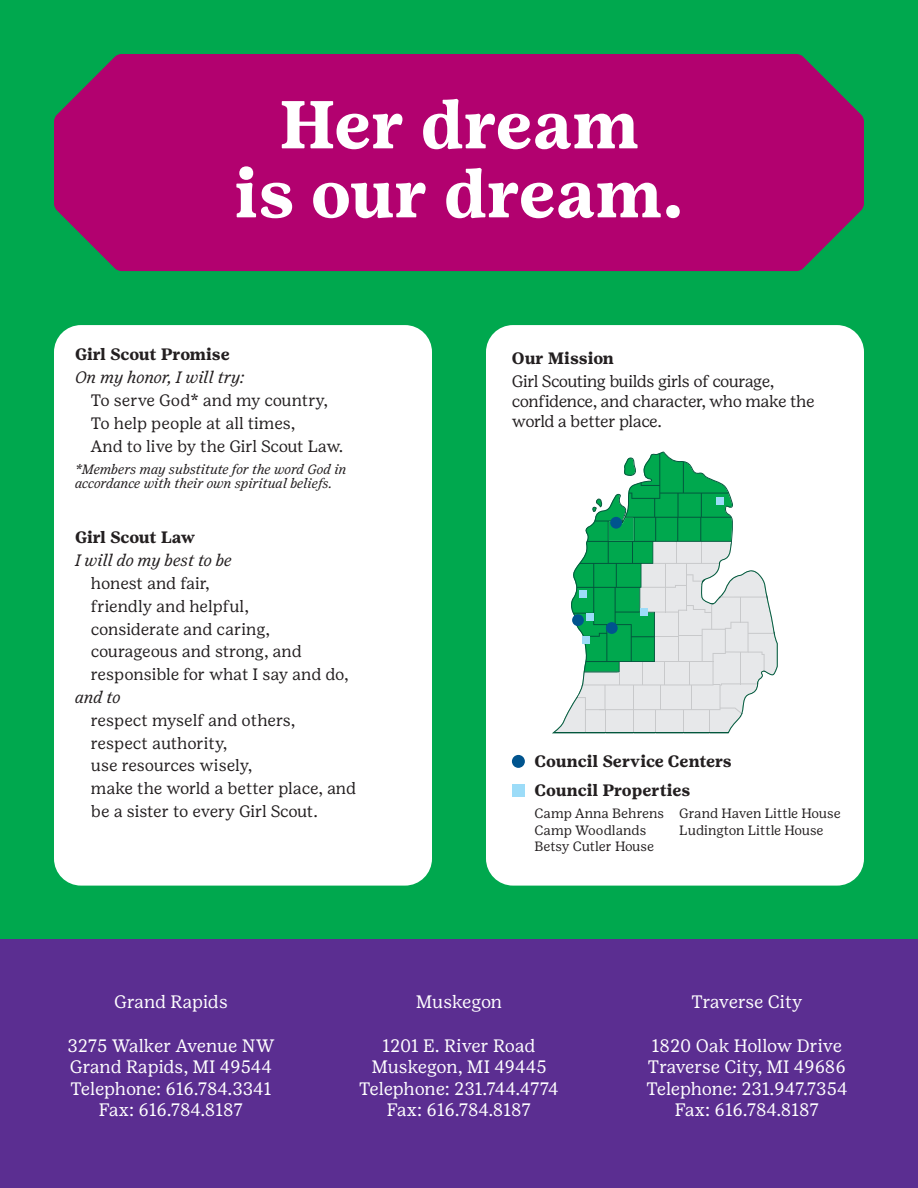
<style>
.page{position:relative;width:918px;height:1188px;background:#00a84e}
.page>*{position:absolute;margin:0;border:0;box-sizing:border-box;transform-origin:0 0}
.t1{font:700 67.5px/69px "Girl Scout Text";color:#fff;text-align:center}
.t2{font:18px/21.6px "Girl Scout Text";letter-spacing:-.005em;color:#fff}
.t3{font:16.5px/19.8px "Girl Scout Text";letter-spacing:-.015em;color:#231f20}
.t4{font:700 16.5px "Girl Scout Text";color:#231f20}
.t5{font:italic 16.5px "Girl Scout Text";color:#231f20}
.t6{font:700 16.5px "Girl Scout Text";letter-spacing:-.02em;color:#231f20}
.t7{font:13.5px "Girl Scout Text";color:#231f20}
.t8{font:italic 13.5px/13.8px "Girl Scout Text";letter-spacing:-.005em;color:#231f20}
</style>
<div class="page">
<div style="left:0;top:940px;width:918px;height:248px;background:#5b2e91"></div>
<div style="left:54px;top:325px;width:378px;height:561px;background:#fff;border-radius:27px"></div>
<div style="left:486px;top:325px;width:378px;height:561px;background:#fff;border-radius:27px"></div>
<div style="left:54px;top:54px;width:810px;height:217px;background:#b2016f"></div>
<svg style="left:552px;top:451px;width:226px;height:282px"></svg>
<svg style="left:623px;top:457px;width:14px;height:19px"></svg>
<svg style="left:553px;top:498px;width:224px;height:235px"></svg>
<div style="left:606px;top:622px;width:12px;height:12px;background:#00548e;border-radius:50%"></div>
<div style="left:572px;top:614px;width:12px;height:12px;background:#00548e;border-radius:50%"></div>
<div style="left:610px;top:517px;width:12px;height:12px;background:#00548e;border-radius:50%"></div>
<div style="left:583px;top:636px;width:7px;height:8px;background:#9cdcf8"></div>
<div style="left:586px;top:614px;width:7px;height:7px;background:#9cdcf8"></div>
<div style="left:640px;top:608px;width:8px;height:7px;background:#9cdcf8"></div>
<div style="left:580px;top:590px;width:7px;height:8px;background:#9cdcf8"></div>
<div style="left:716px;top:498px;width:8px;height:7px;background:#9cdcf8"></div>
<div style="left:512px;top:755px;width:13px;height:13px;background:#00548e;border-radius:50%"></div>
<div style="left:512px;top:784px;width:13px;height:13px;background:#9cdcf8"></div>
<p class="t1" style="left:234px;top:90px;width:451px">Her dream<br>is our dream.</p>
<p class="t4" style="left:75px;top:344px;width:156px">Girl Scout Promise</p>
<p class="t4" style="left:512px;top:348px;width:104px">Our Mission</p>
<p class="t5" style="left:75px;top:368px;width:171px">On my honor, I will try:</p>
<p class="t3" style="left:91px;top:390px;width:238px">To serve God* and my country,</p>
<p class="t3" style="left:91px;top:413px;width:206px">To help people at all times,</p>
<p class="t3" style="left:91px;top:436px;width:254px">And to live by the Girl Scout Law.</p>
<p class="t8" style="left:75px;top:462px;width:273px">*Members may substitute for the word God in accordance with their own spiritual beliefs.</p>
<p class="t6" style="left:75px;top:527px;width:122px">Girl Scout Law</p>
<p class="t5" style="left:75px;top:551px;width:158px">I will do my best to be</p>
<p class="t3" style="left:91px;top:573px;width:120px">honest and fair,</p>
<p class="t3" style="left:91px;top:596px;width:159px">friendly and helpful,</p>
<p class="t3" style="left:91px;top:619px;width:180px">considerate and caring,</p>
<p class="t3" style="left:91px;top:642px;width:212px">courageous and strong, and</p>
<p class="t3" style="left:91px;top:664px;width:259px">responsible for what I say and do,</p>
<p class="t5" style="left:75px;top:688px;width:47px">and to</p>
<p class="t3" style="left:91px;top:710px;width:206px">respect myself and others,</p>
<p class="t3" style="left:91px;top:733px;width:138px">respect authority,</p>
<p class="t3" style="left:91px;top:756px;width:163px">use resources wisely,</p>
<p class="t3" style="left:91px;top:778px;width:267px">make the world a better place, and</p>
<p class="t3" style="left:91px;top:801px;width:228px">be a sister to every Girl Scout.</p>
<p class="t3" style="left:512px;top:371px;width:304px">Girl Scouting builds girls of courage, confidence, and character, who make the world a better place.</p>
<p class="t4" style="left:535px;top:751px;width:199px">Council Service Centers</p>
<p class="t4" style="left:535px;top:780px;width:157px">Council Properties</p>
<p class="t7" style="left:535px;top:805px;width:131px">Camp Anna Behrens</p>
<p class="t7" style="left:535px;top:822px;width:113px">Camp Woodlands</p>
<p class="t7" style="left:535px;top:839px;width:121px">Betsy Cutler House</p>
<p class="t7" style="left:679px;top:805px;width:163px">Grand Haven Little House</p>
<p class="t7" style="left:679px;top:822px;width:146px">Ludington Little House</p>
<p class="t2" style="left:114px;top:991px;width:115px">Grand Rapids</p>
<p class="t2" style="left:67px;top:1034px;width:209px">3275 Walker Avenue NW<br>Grand Rapids, MI 49544</p>
<p class="t2" style="left:71px;top:1077px;width:202px">Telephone: 616.784.3341</p>
<p class="t2" style="left:99px;top:1099px;width:146px">Fax: 616.784.8187</p>
<p class="t2" style="left:416px;top:991px;width:88px">Muskegon</p>
<p class="t2" style="left:382px;top:1034px;width:155px">1201 E. River Road</p>
<p class="t2" style="left:371px;top:1056px;width:177px">Muskegon, MI 49445</p>
<p class="t2" style="left:359px;top:1077px;width:201px;text-align:center">Telephone: 231.744.4774<br>Fax: 616.784.8187</p>
<p class="t2" style="left:691px;top:991px;width:113px">Traverse City</p>
<p class="t2" style="left:648px;top:1034px;width:200px">1820 Oak Hollow Drive<br>Traverse City, MI 49686</p>
<p class="t2" style="left:646px;top:1077px;width:203px">Telephone: 231.947.7354</p>
<p class="t2" style="left:675px;top:1099px;width:146px">Fax: 616.784.8187</p>
</div>
